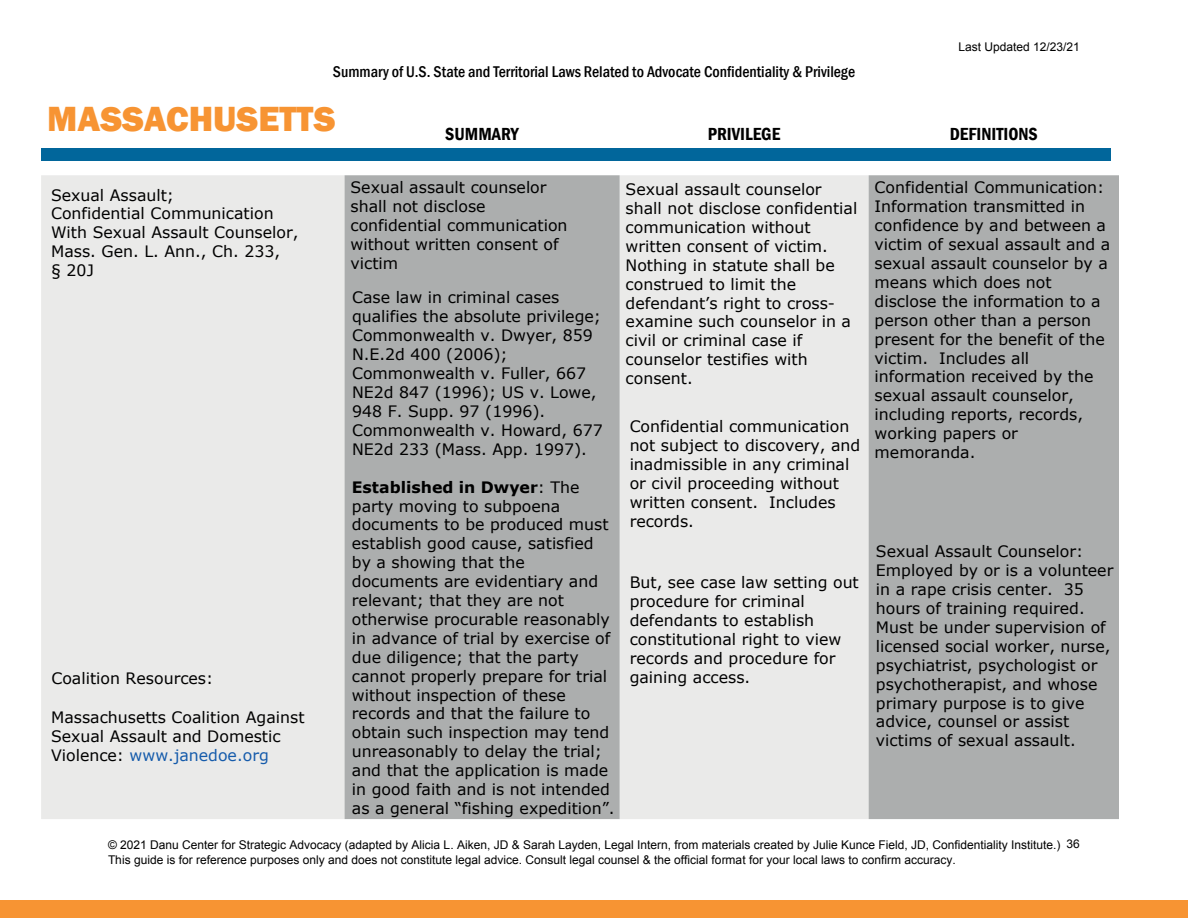
<style>
.page{position:relative;width:1188px;height:918px;background:#fff}
.page>*{position:absolute;margin:0;border:0;box-sizing:border-box;transform-origin:0 0}
.t1{font:800 36px "Franklin Gothic";color:#f79433}
.t2{font:600 condensed 18px "Franklin Gothic";color:#000}
.t3{font:500 condensed 16.05px "Franklin Gothic";color:#000}
.t4{font:15.75px/18.9px "Verdana";color:#000}
.t5{font:12px/14.4px "Arial";color:#000}
.s1{font-weight:700}
.s2{color:#155bab}
</style>
<div class="page">
<div style="left:0;top:900px;width:1188px;height:18px;background:#f79433"></div>
<div style="left:41px;top:175px;width:304px;height:644px;background:#eaeae9"></div>
<svg style="left:345px;top:175px;width:774px;height:644px;fill:#acaeae"></svg>
<div style="left:41px;top:148px;width:1069px;height:13px;background:#01669b"></div>
<p class="t5" style="left:959px;top:40px;width:123px">Last Updated 12/23/21</p>
<p class="t3" style="left:333px;top:61px;width:524px">Summary of U.S. State and Territorial Laws Related to Advocate Confidentiality &amp; Privilege</p>
<h1 class="t1" style="left:47px;top:96px;width:290px">MASSACHUSETTS</h1>
<p class="t2" style="left:445px;top:122px;width:75px">SUMMARY</p>
<p class="t2" style="left:708px;top:122px;width:74px">PRIVILEGE</p>
<p class="t2" style="left:950px;top:122px;width:89px">DEFINITIONS</p>
<p class="t4" style="left:51px;top:186px;width:249px">Sexual Assault;<br>Confidential Communication<br>With Sexual Assault Counselor,<br>Mass. Gen. L. Ann., Ch. 233,<br>§ 20J</p>
<p class="t4" style="left:351px;top:178px;width:219px">Sexual assault counselor shall not disclose confidential communication without written consent of victim</p>
<p class="t4" style="left:352px;top:288px;width:252px">Case law in criminal cases qualifies the absolute privilege;<br>Commonwealth v. Dwyer, 859<br>N.E.2d 400 (2006);<br>Commonwealth v. Fuller, 667<br>NE2d 847 (1996); US v. Lowe,<br>948 F. Supp. 97 (1996).<br>Commonwealth v. Howard, 677<br>NE2d 233 (Mass. App. 1997).</p>
<p class="t4" style="left:626px;top:180px;width:233px">Sexual assault counselor shall not disclose confidential communication without written consent of victim.<br>Nothing in statute shall be construed to limit the defendant’s right to cross&shy;examine such counselor in a civil or criminal case if counselor testifies with consent.</p>
<p class="t4" style="left:630px;top:417px;width:232px">Confidential communication not subject to discovery, and inadmissible in any criminal or civil proceeding without written consent. Includes records.</p>
<p class="t4" style="left:352px;top:478px;width:264px"><span class="s1">Established in Dwyer</span>: The party moving to subpoena documents to be produced must establish good cause, satisfied by a showing that the documents are evidentiary and relevant; that they are not otherwise procurable reasonably in advance of trial by exercise of due diligence; that the party cannot properly prepare for trial without inspection of these records and that the failure to obtain such inspection may tend unreasonably to delay the trial; and that the application is made in good faith and is not intended as a general “fishing expedition”.</p>
<p class="t4" style="left:630px;top:573px;width:231px">But, see case law setting out procedure for criminal defendants to establish constitutional right to view records and procedure for</p>
<p class="t4" style="left:51px;top:669px;width:163px">Coalition Resources:</p>
<p class="t4" style="left:630px;top:668px;width:122px">gaining access.</p>
<p class="t4" style="left:51px;top:708px;width:255px">Massachusetts Coalition Against<br>Sexual Assault and Domestic<br>Violence: <span class="s2">www.janedoe.org</span></p>
<p class="t4" style="left:875px;top:178px;width:237px">Confidential Communication:<br>Information transmitted in confidence by and between a victim of sexual assault and a sexual assault counselor by a means which does not disclose the information to a person other than a person present for the benefit of the victim. Includes all information received by the sexual assault counselor, including reports, records, working papers or memoranda.</p>
<p class="t4" style="left:876px;top:542px;width:239px">Sexual Assault Counselor:<br>Employed by or is a volunteer in a rape crisis center. 35 hours of training required.<br>Must be under supervision of licensed social worker, nurse, psychiatrist, psychologist or psychotherapist, and whose primary purpose is to give advice, counsel or assist victims of sexual assault.</p>
<p class="t5" style="left:108px;top:838px;width:954px">© 2021 Danu Center for Strategic Advocacy (adapted by Alicia L. Aiken, JD &amp; Sarah Layden, Legal Intern, from materials created by Julie Kunce Field, JD, Confidentiality Institute.)<br>This guide is for reference purposes only and does not constitute legal advice. Consult legal counsel &amp; the official format for your local laws to confirm accuracy.</p>
<p class="t5" style="left:1067px;top:836px;width:15px">36</p>
</div>
